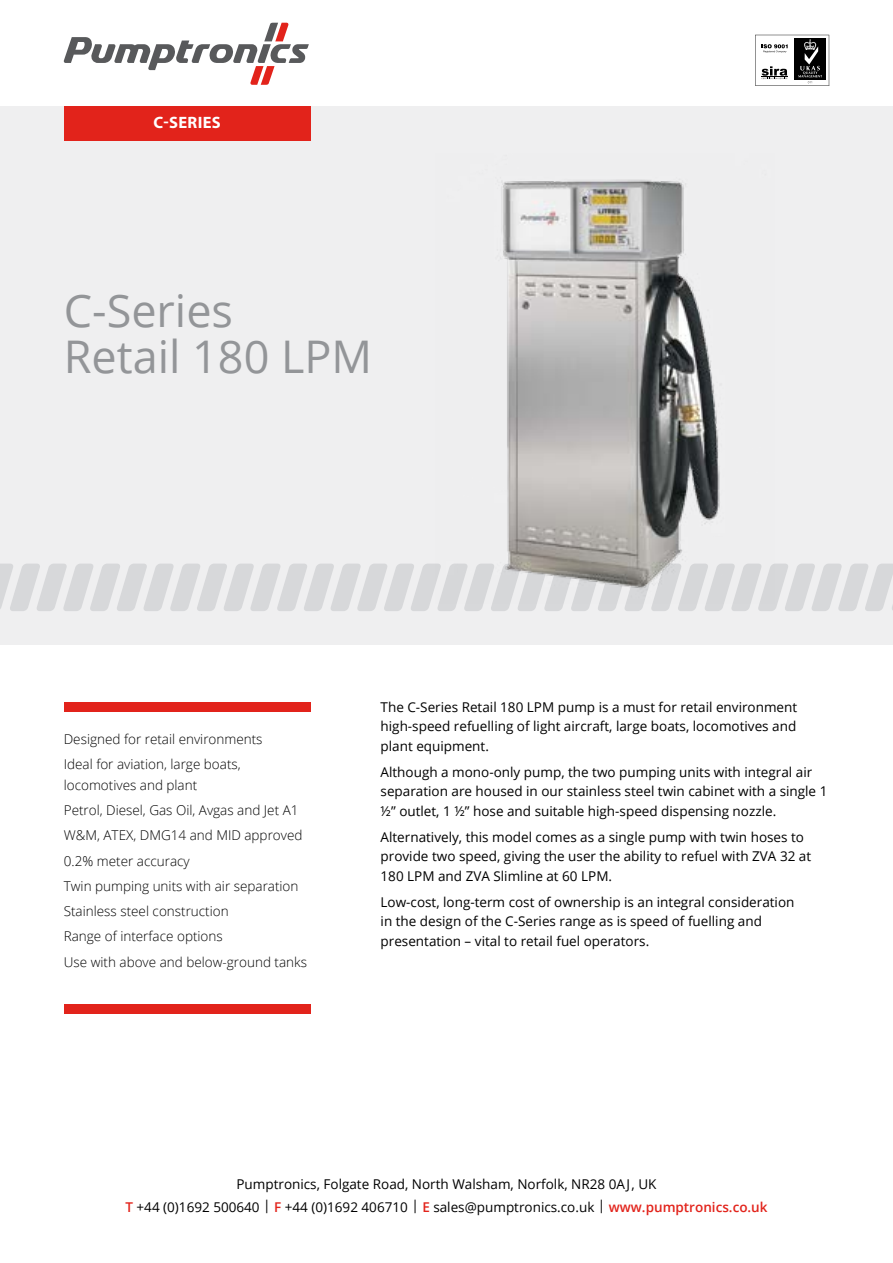
<style>
.page{position:relative;width:893px;height:1263px;background:#fff}
.page>*{position:absolute;margin:0;border:0;box-sizing:border-box;transform-origin:0 0}
.t1{font:45px/46.5px "Open Sans";color:#939598}
.t2{font:700 16.5px "Myriad Pro";letter-spacing:.02em;color:#fff}
.t3{font:13.5px/19.5px "Open Sans";color:#000}
.t4{font:300 13.5px/25.2px "Open Sans";color:#000}
.s1{font-weight:600;color:#e2231b}
</style>
<div class="page">
<div style="left:0;top:106px;width:893px;height:538px;background:#efeff0"></div>
<svg style="left:0;top:564px;width:893px;height:47px"></svg>
<svg style="left:64px;top:23px;width:245px;height:62px"></svg>
<div style="left:64px;top:106px;width:246px;height:35px;background:#e2231b"></div>
<svg style="left:755px;top:35px;width:74px;height:51px"></svg>
<div style="left:64px;top:1004px;width:246px;height:10px;background:#e2231b"></div>
<div style="left:64px;top:702px;width:246px;height:9px;background:#e2231b"></div>
<img style="left:435px;top:179px;width:339px;height:425px">
<p class="t2" style="left:153px;top:112px;width:69px">C-SERIES</p>
<h1 class="t1" style="left:64px;top:286px;width:310px">C-Series<br>Retail 180 LPM</h1>
<p class="t4" style="left:64px;top:726px;width:200px">Designed for retail environments<br>Ideal for aviation, large boats,</p>
<p class="t4" style="left:64px;top:772px;width:245px">locomotives and plant<br>Petrol, Diesel, Gas Oil, Avgas and Jet A1<br>W&amp;M, ATEX, DMG14 and MID approved<br>0.2% meter accuracy<br>Twin pumping units with air separation<br>Stainless steel construction<br>Range of interface options<br>Use with above and below-ground tanks</p>
<p class="t3" style="left:381px;top:697px;width:418px;text-align:justify">The C-Series Retail 180 LPM pump is a must for retail environment high-speed refuelling of light aircraft, large boats, locomotives and plant equipment.</p>
<p class="t3" style="left:381px;top:762px;width:448px">Although a mono-only pump, the two pumping units with integral air separation are housed in our stainless steel twin cabinet with a single 1 ½” outlet, 1 ½” hose and suitable high-speed dispensing nozzle.</p>
<p class="t3" style="left:381px;top:827px;width:432px">Alternatively, this model comes as a single pump with twin hoses to provide two speed, giving the user the ability to refuel with ZVA 32 at<br>180 LPM and ZVA Slimline at 60 LPM.</p>
<p class="t3" style="left:381px;top:892px;width:415px">Low-cost, long-term cost of ownership is an integral consideration in the design of the C-Series range as is speed of fuelling and presentation – vital to retail fuel operators.</p>
<p class="t3" style="left:125px;top:1173px;width:644px;line-height:22.5px;text-align:center">Pumptronics, Folgate Road, North Walsham, Norfolk, NR28 0AJ, UK<br><span class="s1">T</span> +44 (0)1692 500640 | <span class="s1">F</span> +44 (0)1692 406710 | <span class="s1">E</span> sales@pumptronics.co.uk | <span class="s1">www.pumptronics.co.uk</span></p>
</div>
